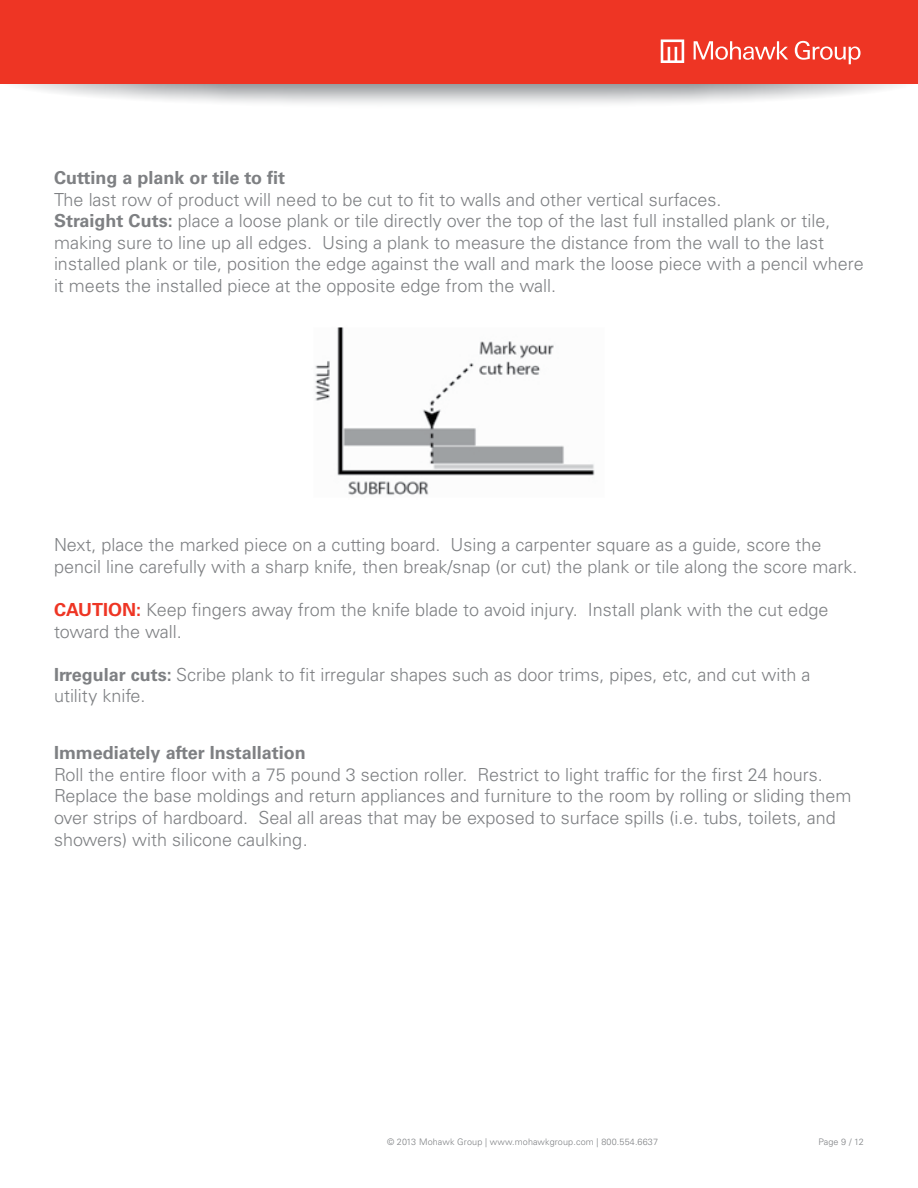
<style>
.page{position:relative;width:918px;height:1188px;background:#fff}
.page>*{position:absolute;margin:0;border:0;box-sizing:border-box;transform-origin:0 0}
.t1{font:300 18px/21.6px "Univers LT Std";color:#7e8083}
.t2{font:700 18px "Univers LT Std";color:#7e8083}
.t3{font:300 9px "Univers LT Std";letter-spacing:.015em;color:#7e8083}
.s1{font-weight:700}
.s2{font-weight:700;color:#ee3524}
</style>
<div class="page">
<svg style="left:0;top:55px;width:918px;height:54px"></svg>
<div style="left:0;top:0;width:918px;height:83px;background:#ee3524"></div>
<svg style="left:795px;top:41px;width:66px;height:23px"></svg>
<svg style="left:694px;top:41px;width:94px;height:19px"></svg>
<svg style="left:661px;top:39px;width:23px;height:24px"></svg>
<img style="left:315px;top:327px;width:280px;height:168px">
<p class="t2" style="left:54px;top:167px;width:233px">Cutting a plank or tile to fit</p>
<p class="t1" style="left:54px;top:188px;width:811px">The last row of product will need to be cut to fit to walls and other vertical surfaces.<br><span class="s1">Straight Cuts:</span> place a loose plank or tile directly over the top of the last full installed plank or tile, making sure to line up all edges. Using a plank to measure the distance from the wall to the last installed plank or tile, position the edge against the wall and mark the loose piece with a pencil where it meets the installed piece at the opposite edge from the wall.</p>
<p class="t1" style="left:54px;top:534px;width:805px">Next, place the marked piece on a cutting board. Using a carpenter square as a guide, score the pencil line carefully with a sharp knife, then break/snap (or cut) the plank or tile along the score mark.</p>
<p class="t1" style="left:54px;top:599px;width:776px"><span class="s2">CAUTION:</span> Keep fingers away from the knife blade to avoid injury. Install plank with the cut edge toward the wall.</p>
<p class="t1" style="left:54px;top:664px;width:758px"><span class="s1">Irregular cuts:</span> Scribe plank to fit irregular shapes such as door trims, pipes, etc, and cut with a utility knife.</p>
<p class="t2" style="left:54px;top:742px;width:253px">Immediately after Installation</p>
<p class="t1" style="left:54px;top:764px;width:799px">Roll the entire floor with a 75 pound 3 section roller. Restrict to light traffic for the first 24 hours.<br>Replace the base moldings and return appliances and furniture to the room by rolling or sliding them over strips of hardboard. Seal all areas that may be exposed to surface spills (i.e. tubs, toilets, and showers) with silicone caulking.</p>
<p class="t3" style="left:387px;top:1136px;width:273px">© 2013 Mohawk Group | www.mohawkgroup.com | 800.554.6637</p>
<p class="t3" style="left:818px;top:1136px;width:47px">Page 9 / 12</p>
</div>
